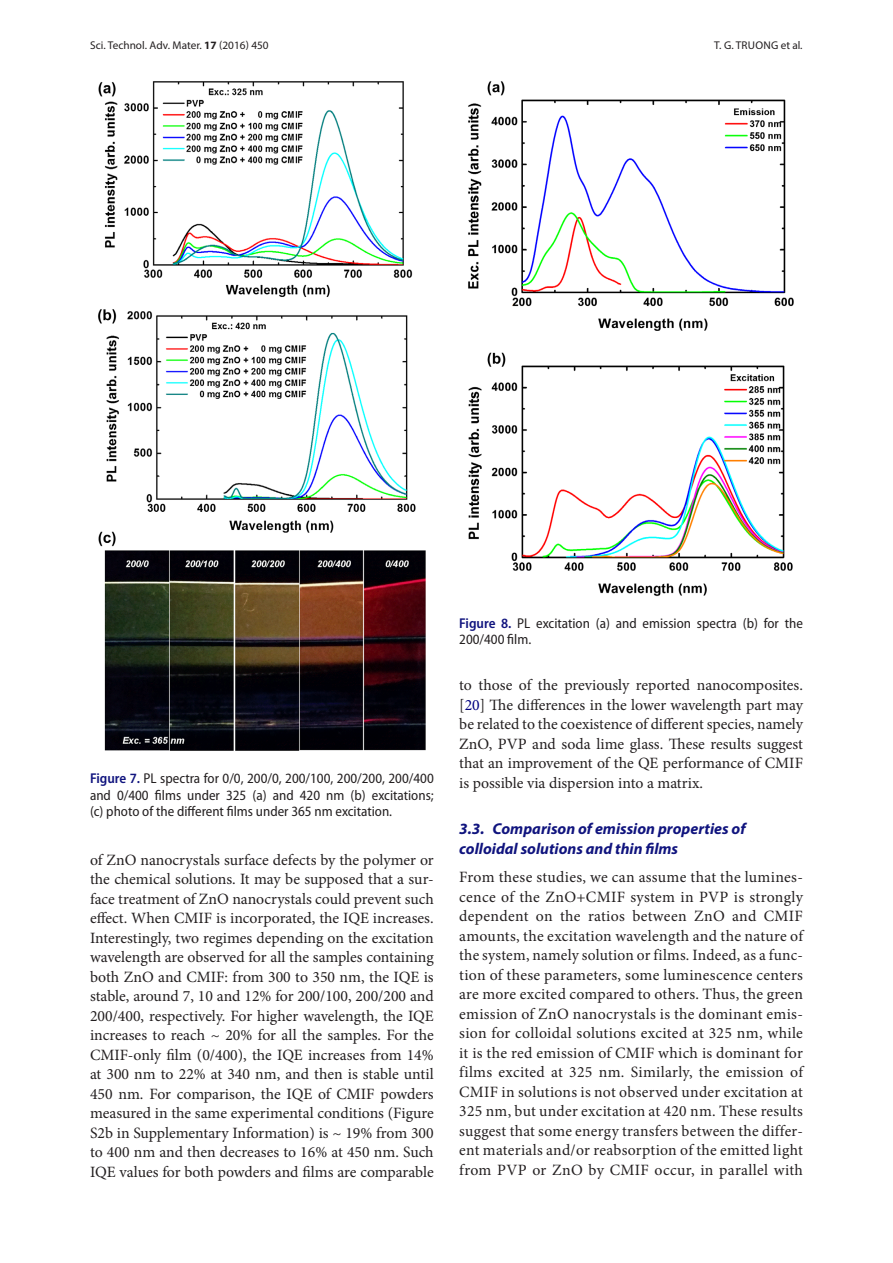
<style>
.page{position:relative;width:893px;height:1263px;background:#fff}
.page>*{position:absolute;margin:0;border:0;box-sizing:border-box;transform-origin:0 0}
.t1{font:15.75px/19.5px "Minion Pro";color:#231f20;text-align:justify}
.t2{font:italic 700 15.75px/19.5px "Myriad Pro";color:#10147e}
.t3{font:semi-condensed 14.25px/16.5px "Myriad Pro";color:#231f20;text-align:justify}
.t4{font:11.25px "Myriad Pro";color:#231f20}
.t5{font:11.25px "Myriad Pro";letter-spacing:.02em;color:#231f20}
.s1{font-weight:700}
.s2{font-style:italic}
.s3{font-weight:600;color:#10147e}
.s4{color:#000080}
</style>
<div class="page">
<img style="left:98px;top:81px;width:328px;height:670px">
<img style="left:468px;top:81px;width:326px;height:516px">
<p class="t4" style="left:90px;top:39px;width:180px">Sci. Technol. Adv. Mater. <span class="s1">17</span> (2016) 450</p>
<p class="t5" style="left:714px;top:39px;width:90px">T. G. TRUONG et al<span class="s2">.</span></p>
<p class="t3" style="left:90px;top:770px;width:345px"><span class="s3">Figure 7.</span> PL spectra for 0/0, 200/0, 200/100, 200/200, 200/400 and 0/400 films under 325 (a) and 420 nm (b) excitations; (c) photo of the different films under 365 nm excitation.</p>
<p class="t1" style="left:90px;top:850px;width:345px">of ZnO nanocrystals surface defects by the polymer or the chemical solutions. It may be supposed that a sur&shy;face treatment of ZnO nanocrystals could prevent such effect. When CMIF is incorporated, the IQE increases.<br>Interestingly, two regimes depending on the excitation wavelength are observed for all the samples containing both ZnO and CMIF: from 300 to 350 nm, the IQE is stable, around 7, 10 and 12% for 200/100, 200/200 and 200/400, respectively. For higher wavelength, the IQE increases to reach ~ 20% for all the samples. For the CMIF-only film (0/400), the IQE increases from 14% at 300 nm to 22% at 340 nm, and then is stable until 450 nm. For comparison, the IQE of CMIF powders measured in the same experimental conditions (Figure S2b in Supplementary Information) is ~ 19% from 300 to 400 nm and then decreases to 16% at 450 nm. Such IQE values for both powders and films are comparable</p>
<p class="t3" style="left:459px;top:615px;width:345px"><span class="s3">Figure 8.</span> PL excitation (a) and emission spectra (b) for the<br>200/400 film.</p>
<p class="t1" style="left:459px;top:675px;width:345px">to those of the previously reported nanocomposites. [<span class="s4">20</span>] The differences in the lower wavelength part may be related to the coexistence of different species, namely ZnO, PVP and soda lime glass. These results suggest that an improvement of the QE performance of CMIF is possible via dispersion into a matrix.</p>
<p class="t2" style="left:459px;top:818px;width:288px">3.3. Comparison of emission properties of colloidal solutions and thin films</p>
<p class="t1" style="left:459px;top:867px;width:345px">From these studies, we can assume that the lumines&shy;cence of the ZnO+CMIF system in PVP is strongly dependent on the ratios between ZnO and CMIF amounts, the excitation wavelength and the nature of the system, namely solution or films. Indeed, as a func&shy;tion of these parameters, some luminescence centers are more excited compared to others. Thus, the green emission of ZnO nanocrystals is the dominant emis&shy;sion for colloidal solutions excited at 325 nm, while it is the red emission of CMIF which is dominant for films excited at 325 nm. Similarly, the emission of CMIF in solutions is not observed under excitation at 325 nm, but under excitation at 420 nm. These results suggest that some energy transfers between the differ&shy;ent materials and/or reabsorption of the emitted light from PVP or ZnO by CMIF occur, in parallel with</p>
</div>
